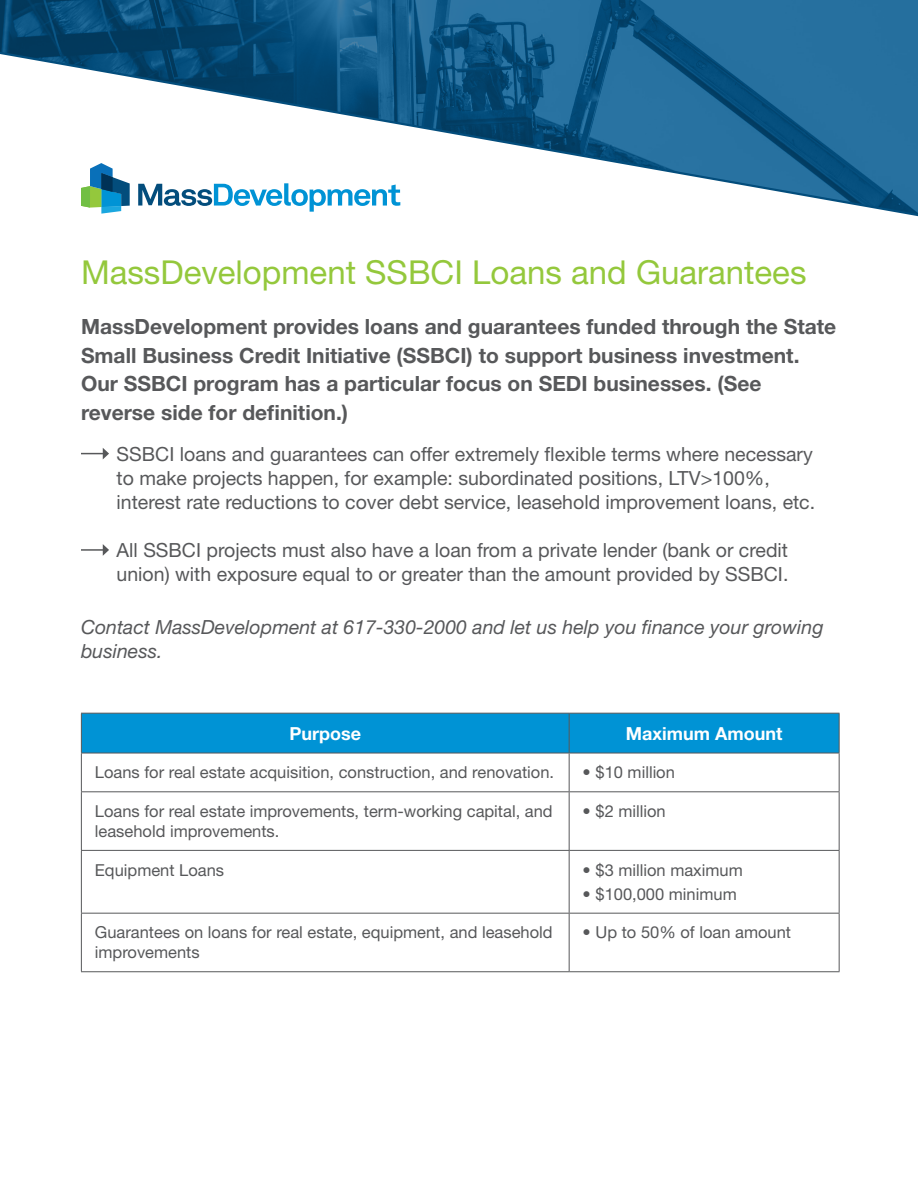
<style>
.page{position:relative;width:918px;height:1188px;background:#fff}
.page>*{position:absolute;margin:0;border:0;box-sizing:border-box;transform-origin:0 0}
.t1{font:33px "Helvetica Neue LT Std";color:#94c83c}
.t2{font:700 21px/28.5px "Helvetica Neue LT Std";color:#57585a}
.t3{font:19.5px/24px "Helvetica Neue LT Std";color:#57585a}
.t4{font:italic 19.5px/24px "Helvetica Neue LT Std";color:#57585a}
.t5{font:700 18px "Helvetica Neue LT Std";color:#fff}
.t6{font:16.5px/19.8px "Helvetica Neue LT Std";color:#57585a}
</style>
<div class="page">
<div style="left:82px;top:714px;width:757px;height:39px;background:#0093d5"></div>
<hr style="left:81px;top:713px;width:488px;height:1px;background:#57585a">
<hr style="left:81px;top:714px;width:1px;height:39px;background:#57585a">
<hr style="left:81px;top:753px;width:488px;height:1px;background:#57585a">
<hr style="left:569px;top:753px;width:271px;height:1px;background:#57585a">
<hr style="left:81px;top:753px;width:1px;height:38px;background:#57585a">
<hr style="left:81px;top:791px;width:488px;height:1px;background:#57585a">
<hr style="left:81px;top:792px;width:1px;height:58px;background:#57585a">
<hr style="left:569px;top:791px;width:271px;height:1px;background:#57585a">
<hr style="left:81px;top:850px;width:488px;height:1px;background:#57585a">
<hr style="left:81px;top:851px;width:1px;height:62px;background:#57585a">
<hr style="left:569px;top:850px;width:271px;height:1px;background:#57585a">
<hr style="left:81px;top:913px;width:488px;height:1px;background:#57585a">
<hr style="left:81px;top:914px;width:1px;height:57px;background:#57585a">
<hr style="left:569px;top:913px;width:271px;height:1px;background:#57585a">
<hr style="left:81px;top:971px;width:488px;height:1px;background:#57585a">
<hr style="left:569px;top:713px;width:271px;height:1px;background:#57585a">
<hr style="left:569px;top:714px;width:1px;height:39px;background:#57585a">
<hr style="left:839px;top:714px;width:1px;height:39px;background:#57585a">
<hr style="left:569px;top:753px;width:1px;height:38px;background:#57585a">
<hr style="left:839px;top:753px;width:1px;height:38px;background:#57585a">
<hr style="left:569px;top:792px;width:1px;height:58px;background:#57585a">
<hr style="left:839px;top:792px;width:1px;height:58px;background:#57585a">
<hr style="left:569px;top:851px;width:1px;height:62px;background:#57585a">
<hr style="left:839px;top:851px;width:1px;height:62px;background:#57585a">
<hr style="left:569px;top:914px;width:1px;height:57px;background:#57585a">
<hr style="left:839px;top:914px;width:1px;height:57px;background:#57585a">
<hr style="left:569px;top:971px;width:271px;height:1px;background:#57585a">
<svg style="left:0;top:0;width:918px;height:217px"></svg>
<svg style="left:81px;top:448px;width:28px;height:11px"></svg>
<hr style="left:81px;top:549px;width:22px;height:2px;background:#57585a">
<svg style="left:103px;top:544px;width:6px;height:12px"></svg>
<p class="t1" style="left:81px;top:253px;width:727px">MassDevelopment SSBCI Loans and Guarantees</p>
<p class="t2" style="left:81px;top:312px;width:757px">MassDevelopment provides loans and guarantees funded through the State Small Business Credit Initiative (SSBCI) to support business investment.<br>Our SSBCI program has a particular focus on SEDI businesses. (See reverse side for definition.)</p>
<p class="t3" style="left:117px;top:442px;width:700px">SSBCI loans and guarantees can offer extremely flexible terms where necessary to make projects happen, for example: subordinated positions, LTV&gt;100%, interest rate reductions to cover debt service, leasehold improvement loans, etc.</p>
<p class="t3" style="left:117px;top:538px;width:673px">All SSBCI projects must also have a loan from a private lender (bank or credit union) with exposure equal to or greater than the amount provided by SSBCI.</p>
<p class="t4" style="left:81px;top:615px;width:744px">Contact MassDevelopment at 617-330-2000 and let us help you finance your growing business.</p>
<p class="t5" style="left:289px;top:722px;width:73px">Purpose</p>
<p class="t5" style="left:626px;top:722px;width:158px">Maximum Amount</p>
<p class="t6" style="left:95px;top:762px;width:461px">Loans for real estate acquisition, construction, and renovation.</p>
<p class="t6" style="left:583px;top:762px;width:94px">• $10 million</p>
<p class="t6" style="left:95px;top:801px;width:459px">Loans for real estate improvements, term-working capital, and leasehold improvements.</p>
<p class="t6" style="left:583px;top:801px;width:85px">• $2 million</p>
<p class="t6" style="left:95px;top:860px;width:131px">Equipment Loans</p>
<p class="t6" style="left:583px;top:860px;width:162px">• $3 million maximum</p>
<p class="t6" style="left:583px;top:884px;width:156px">• $100,000 minimum</p>
<p class="t6" style="left:95px;top:922px;width:459px">Guarantees on loans for real estate, equipment, and leasehold improvements</p>
<p class="t6" style="left:583px;top:922px;width:210px">• Up to 50% of loan amount</p>
</div>
